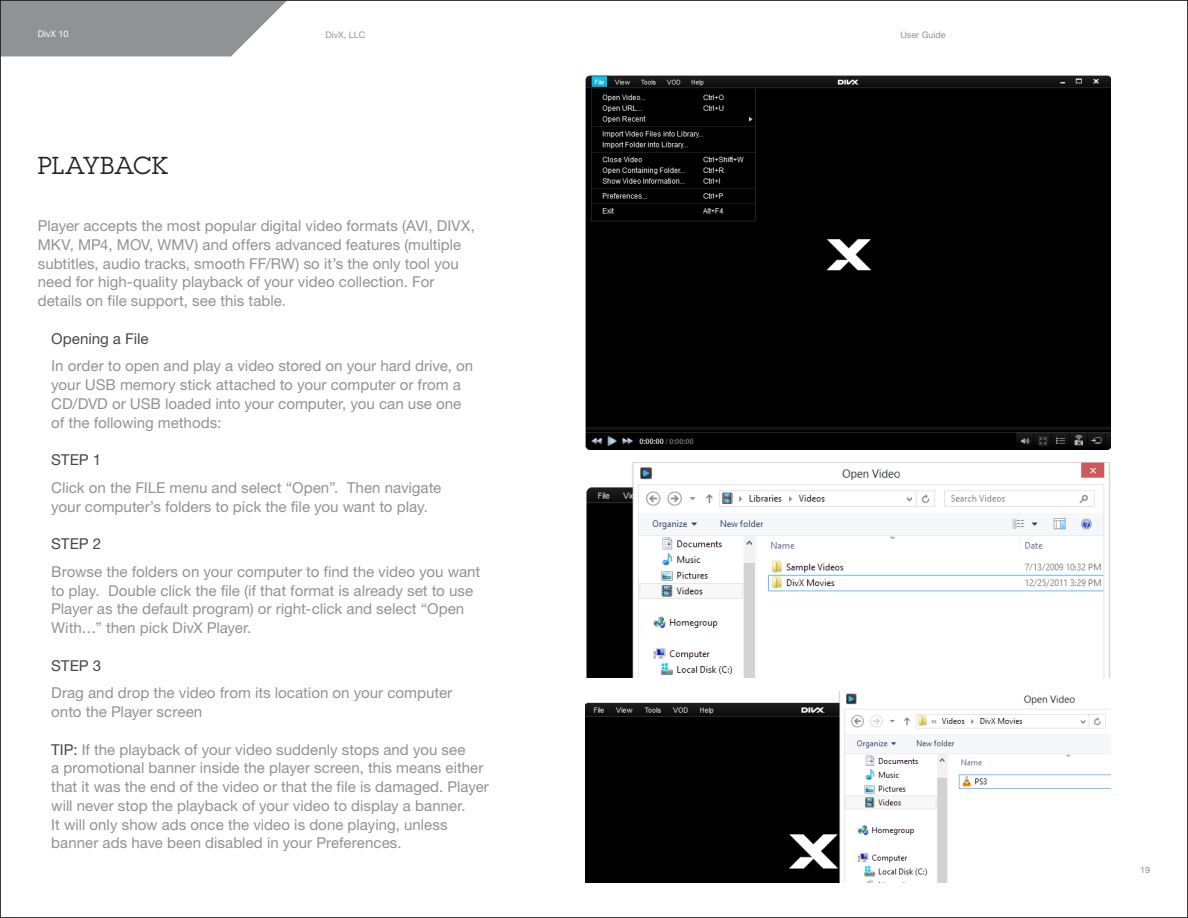
<style>
.page{position:relative;width:1188px;height:918px;background:#fff}
.page>*{position:absolute;margin:0;border:0;box-sizing:border-box;transform-origin:0 0}
.t1{font:24px "Lubalin Graph Std";letter-spacing:.015em;color:#231f20}
.t2{font:15px/18.8px "Helvetica Neue LT Std";letter-spacing:.005em;color:#919295}
.t3{font:15px "Helvetica Neue LT Std";color:#474749}
.t4{font:9px "Helvetica Neue";color:#919295}
.t5{font:9px "Helvetica Neue";color:#fff}
.s1{color:#474749}
</style>
<div class="page">
<svg style="left:2px;top:2px;width:284px;height:54px;background:#9b9c9f"></svg>
<img style="left:585px;top:692px;width:525px;height:191px">
<img style="left:586px;top:463px;width:524px;height:215px">
<img style="left:585px;top:76px;width:525px;height:373px">
<p class="t5" style="left:38px;top:26px;width:32px">DivX 10</p>
<p class="t1" style="left:38px;top:150px;width:132px">PLAYBACK</p>
<p class="t4" style="left:325px;top:27px;width:41px">DivX, LLC</p>
<p class="t4" style="left:900px;top:27px;width:47px">User Guide</p>
<p class="t2" style="left:38px;top:216px;width:439px">Player accepts the most popular digital video formats (AVI, DIVX,<br>MKV, MP4, MOV, WMV) and offers advanced features (multiple subtitles, audio tracks, smooth FF/RW) so it’s the only tool you</p>
<p class="t2" style="left:38px;top:272px;width:398px">need for high-quality playback of your video collection. For</p>
<p class="t2" style="left:38px;top:291px;width:250px">details on file support, see this table.</p>
<p class="t3" style="left:51px;top:329px;width:99px">Opening a File</p>
<p class="t2" style="left:51px;top:356px;width:424px">In order to open and play a video stored on your hard drive, on your USB memory stick attached to your computer or from a</p>
<p class="t2" style="left:51px;top:394px;width:412px">CD/DVD or USB loaded into your computer, you can use one</p>
<p class="t2" style="left:51px;top:413px;width:172px">of the following methods:</p>
<p class="t3" style="left:51px;top:451px;width:52px">STEP 1</p>
<p class="t2" style="left:51px;top:478px;width:392px">Click on the FILE menu and select “Open”. Then navigate</p>
<p class="t2" style="left:51px;top:497px;width:378px">your computer’s folders to pick the file you want to play.</p>
<p class="t3" style="left:51px;top:535px;width:52px">STEP 2</p>
<p class="t2" style="left:51px;top:562px;width:431px">Browse the folders on your computer to find the video you want</p>
<p class="t2" style="left:51px;top:581px;width:424px">to play. Double click the file (if that format is already set to use<br>Player as the default program) or right-click and select “Open<br>With…” then pick DivX Player.</p>
<p class="t3" style="left:51px;top:656px;width:52px">STEP 3</p>
<p class="t2" style="left:51px;top:683px;width:403px">Drag and drop the video from its location on your computer</p>
<p class="t2" style="left:51px;top:702px;width:153px">onto the Player screen</p>
<p class="t2" style="left:51px;top:740px;width:416px"><span class="s1">TIP:</span> If the playback of your video suddenly stops and you see</p>
<p class="t2" style="left:51px;top:758px;width:439px">a promotional banner inside the player screen, this means either that it was the end of the video or that the file is damaged. Player will never stop the playback of your video to display a banner.</p>
<p class="t2" style="left:51px;top:815px;width:398px">It will only show ads once the video is done playing, unless</p>
<p class="t2" style="left:51px;top:833px;width:352px">banner ads have been disabled in your Preferences.</p>
<p class="t4" style="left:1140px;top:862px;width:12px">19</p>
</div>
